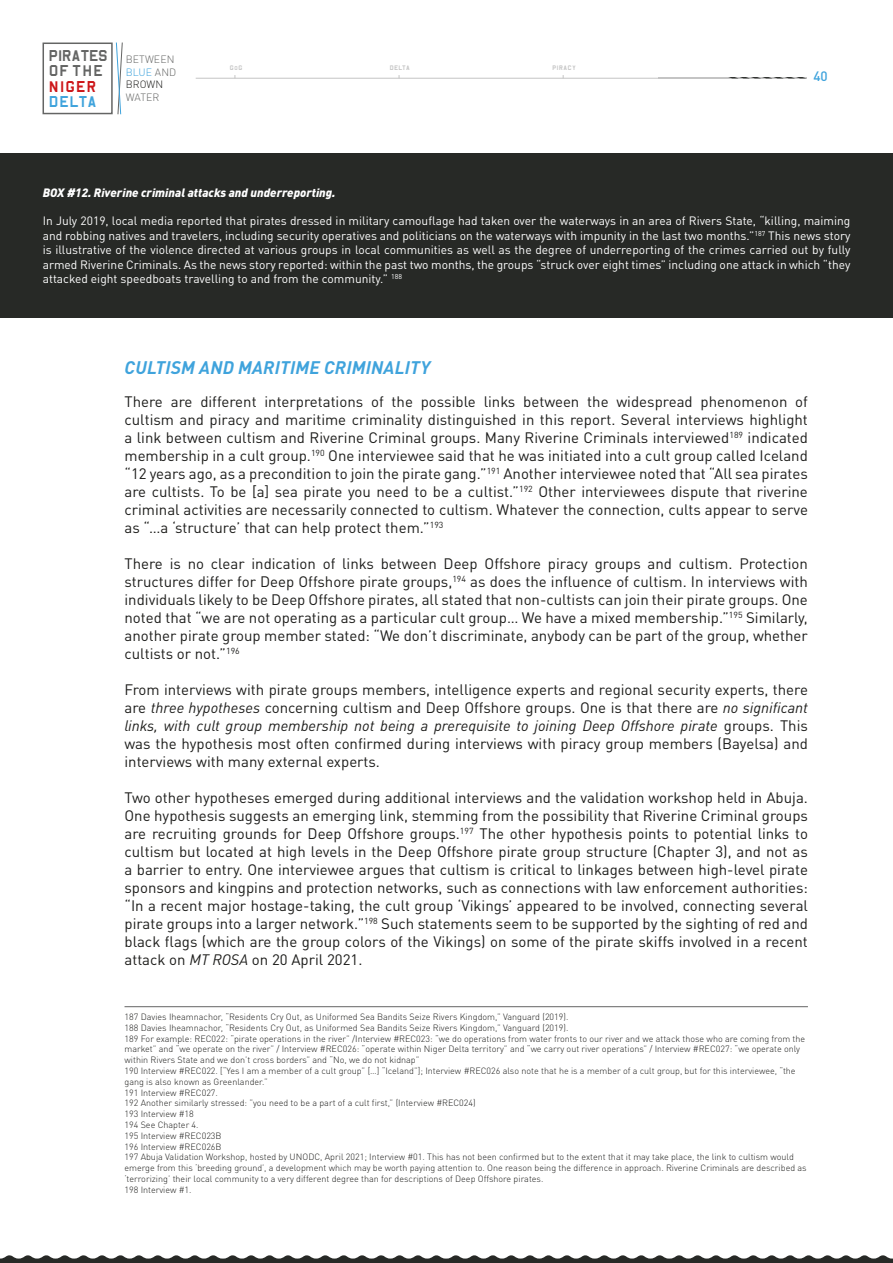
<style>
.page{position:relative;width:893px;height:1263px;background:#fff}
.page>*{position:absolute;margin:0;border:0;box-sizing:border-box;transform-origin:0 0}
.t1{font:italic 700 18px "DIN Pro";letter-spacing:.01em;color:#3fa3dc}
.t2{font:18px/15.6px "B52";letter-spacing:-.08em;color:#646564}
.t3{font:18px "B52";color:#cd171a}
.t4{font:18px "B52";letter-spacing:-.04em;color:#3fa3dc}
.t5{font:15px/18px "DIN Pro";color:#1d1d1b;text-align:justify}
.t6{font:500 13.5px "DIN Pro";color:#3fa3dc}
.t7{font:12px/14.4px "DIN Pro";color:#fff;text-align:justify}
.t8{font:italic 900 12px "DIN Pro";color:#fff}
.t9{font:300 10.5px/12.6px "DIN Pro";letter-spacing:.01em;color:#646564}
.t10{font:300 9px/10.8px "DIN Pro";color:#1d1d1b}
.t11{font:7.5px "B52";color:#c4c4c4}
.s1{color:#3fa3dc}
.s2{color:#1d1d1b}
.s3{font-style:italic}
</style>
<div class="page">
<hr style="left:658px;top:77px;width:148px;height:1px;background:#c4c4c4">
<svg style="left:728px;top:77px;width:77px;height:1px"></svg>
<hr style="left:196px;top:78px;width:465px;height:1px;background:#c4c4c4">
<div style="left:43px;top:43px;width:70px;height:71px;border:2px solid #646564"></div>
<svg style="left:116px;top:42px;width:7px;height:73px"></svg>
<svg style="left:0;top:1255px;width:893px;height:8px"></svg>
<hr style="left:125px;top:1006px;width:683px;height:1px;background:#646564">
<div style="left:0;top:153px;width:893px;height:165px;background:#272926"></div>
<p class="t2" style="left:48px;top:46px;width:62px">PIRATES<br>OF THE</p>
<p class="t3" style="left:48px;top:77px;width:50px">NIGER</p>
<p class="t4" style="left:48px;top:93px;width:51px">DELTA</p>
<p class="t9" style="left:126px;top:52px;width:52px">BETWEEN<br><span class="s1">BLUE</span> AND<br><span class="s2">BROWN</span></p>
<p class="t9" style="left:126px;top:90px;width:35px">WATER</p>
<p class="t11" style="left:230px;top:64px;width:15px">GoG</p>
<p class="t11" style="left:389px;top:64px;width:22px">DELTA</p>
<p class="t11" style="left:552px;top:64px;width:25px">PIRACY</p>
<p class="t6" style="left:813px;top:65px;width:16px">40</p>
<p class="t8" style="left:43px;top:182px;width:294px">BOX #12. Riverine criminal attacks and underreporting.</p>
<p class="t7" style="left:43px;top:213px;width:809px">In July 2019, local media reported that pirates dressed in military camouflage had taken over the waterways in an area of Rivers State, “killing, maiming and robbing natives and travelers, including security operatives and politicians on the waterways with impunity in the last two months.”<sup>187</sup> This news story is illustrative of the violence directed at various groups in local communities as well as the degree of underreporting of the crimes carried out by fully armed Riverine Criminals. As the news story reported: within the past two months, the groups “struck over eight times” including one attack in which “they attacked eight speedboats travelling to and from the community.” <sup>188</sup></p>
<p class="t1" style="left:125px;top:353px;width:307px">CULTISM AND MARITIME CRIMINALITY</p>
<p class="t5" style="left:124px;top:391px;width:685px">There are different interpretations of the possible links between the widespread phenomenon of cultism and piracy and maritime criminality distinguished in this report. Several interviews highlight a link between cultism and Riverine Criminal groups. Many Riverine Criminals interviewed<sup>189</sup> indicated membership in a cult group.<sup>190</sup> One interviewee said that he was initiated into a cult group called Iceland “12 years ago, as a precondition to join the pirate gang.”<sup>191</sup> Another interviewee noted that “All sea pirates are cultists. To be [a] sea pirate you need to be a cultist.”<sup>192</sup> Other interviewees dispute that riverine criminal activities are necessarily connected to cultism. Whatever the connection, cults appear to serve as “…a ‘structure’ that can help protect them.”<sup>193</sup></p>
<p class="t5" style="left:125px;top:553px;width:685px">There is no clear indication of links between Deep Offshore piracy groups and cultism. Protection structures differ for Deep Offshore pirate groups,<sup>194</sup> as does the influence of cultism. In interviews with individuals likely to be Deep Offshore pirates, all stated that non-cultists can join their pirate groups. One noted that “we are not operating as a particular cult group… We have a mixed membership.”<sup>195</sup> Similarly, another pirate group member stated: “We don’t discriminate, anybody can be part of the group, whether cultists or not.”<sup>196</sup></p>
<p class="t5" style="left:125px;top:679px;width:685px">From interviews with pirate groups members, intelligence experts and regional security experts, there are <span class="s3">three hypotheses</span> concerning cultism and Deep Offshore groups. One is that there are <span class="s3">no significant links, with cult group membership not being a prerequisite to joining Deep Offshore pirate</span> groups. This was the hypothesis most often confirmed during interviews with piracy group members (Bayelsa) and interviews with many external experts.</p>
<p class="t5" style="left:124px;top:787px;width:685px">Two other hypotheses emerged during additional interviews and the validation workshop held in Abuja.<br>One hypothesis suggests an emerging link, stemming from the possibility that Riverine Criminal groups are recruiting grounds for Deep Offshore groups.<sup>197</sup> The other hypothesis points to potential links to cultism but located at high levels in the Deep Offshore pirate group structure (Chapter 3), and not as a barrier to entry. One interviewee argues that cultism is critical to linkages between high-level pirate sponsors and kingpins and protection networks, such as connections with law enforcement authorities: “In a recent major hostage-taking, the cult group ‘Vikings’ appeared to be involved, connecting several pirate groups into a larger network.”<sup>198</sup> Such statements seem to be supported by the sighting of red and black flags (which are the group colors of the Vikings) on some of the pirate skiffs involved in a recent attack on <span class="s3">MT ROSA</span> on 20 April 2021.</p>
<p class="t10" style="left:125px;top:1011px;width:684px">187 Davies Iheamnachor, “Residents Cry Out, as Uniformed Sea Bandits Seize Rivers Kingdom,” Vanguard (2019).<br>188 Davies Iheamnachor, “Residents Cry Out, as Uniformed Sea Bandits Seize Rivers Kingdom,” Vanguard (2019).<br>189 For example: REC022: “pirate operations in the river” /Interview #REC023: “we do operations from water fronts to our river and we attack those who are coming from the market” and “we operate on the river” / Interview #REC026: “operate within Niger Delta territory” and “we carry out river operations” / Interview #REC027: “we operate only within Rivers State and we don’t cross borders” and “No, we do not kidnap”<br>190 Interview #REC022. [“Yes I am a member of a cult group” […] “Iceland”]; Interview #REC026 also note that he is a member of a cult group, but for this interviewee, “the gang is also known as Greenlander.”<br>191 Interview #REC027.<br>192 Another similarly stressed: ”you need to be a part of a cult first,” (Interview #REC024)<br>193 Interview #18<br>194 See Chapter 4.<br>195 Interview #REC023B<br>196 Interview #REC026B<br>197 Abuja Validation Workshop, hosted by UNODC, April 2021; Interview #01. This has not been confirmed but to the extent that it may take place, the link to cultism would emerge from this ‘breeding ground’, a development which may be worth paying attention to. One reason being the difference in approach. Riverine Criminals are described as ‘terrorizing’ their local community to a very different degree than for descriptions of Deep Offshore pirates.<br>198 Interview #1.</p>
</div>
